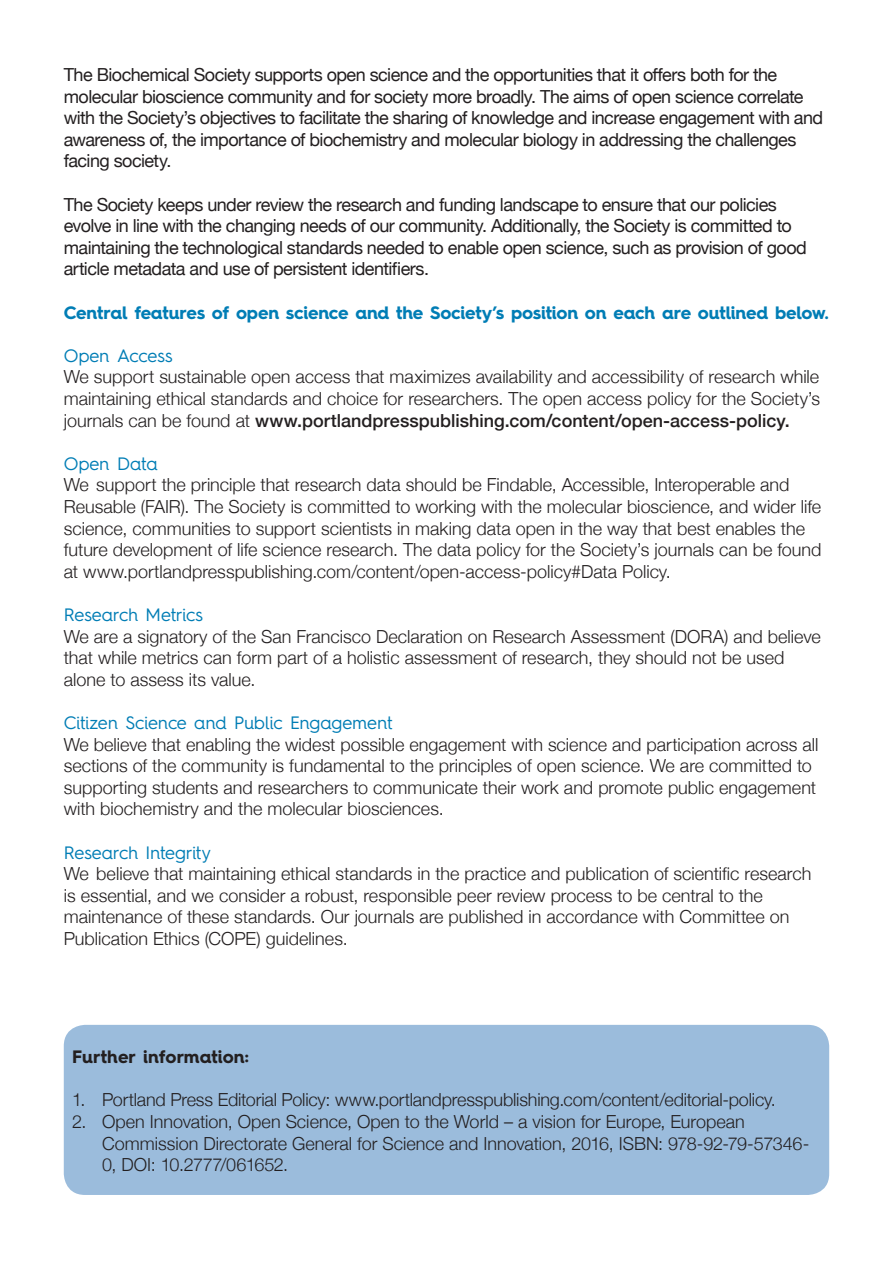
<style>
.page{position:relative;width:893px;height:1263px;background:#fff}
.page>*{position:absolute;margin:0;border:0;box-sizing:border-box;transform-origin:0 0}
.t1{font:300 18px/21.6px "Helvetica Neue";color:#231f20}
.t2{font:18px/21.6px "Helvetica Neue";letter-spacing:-.03em;color:#231f20}
.t3{font:18px "Hurme Geometric Sans 4";letter-spacing:-.005em;color:#007db5}
.t4{font:700 18px "Hurme Geometric Sans 4";letter-spacing:-.015em;color:#007db5}
.t5{font:700 18px "Hurme Geometric Sans 4";color:#231f20}
.s1{font-weight:500}
</style>
<div class="page">
<div style="left:64px;top:1025px;width:765px;height:170px;background:#9bbcdc;border-radius:21px"></div>
<p class="t2" style="left:64px;top:65px;width:761px">The Biochemical Society supports open science and the opportunities that it offers both for the molecular bioscience community and for society more broadly. The aims of open science correlate with the Society’s objectives to facilitate the sharing of knowledge and increase engagement with and awareness of, the importance of biochemistry and molecular biology in addressing the challenges facing society.</p>
<p class="t2" style="left:64px;top:194px;width:744px">The Society keeps under review the research and funding landscape to ensure that our policies evolve in line with the changing needs of our community. Additionally, the Society is committed to maintaining the technological standards needed to enable open science, such as provision of good article metadata and use of persistent identifiers.</p>
<p class="t4" style="left:64px;top:300px;width:766px">Central features of open science and the Society’s position on each are outlined below.</p>
<p class="t3" style="left:64px;top:343px;width:110px">Open Access</p>
<p class="t1" style="left:64px;top:365px;width:758px;text-align:justify">We support sustainable open access that maximizes availability and accessibility of research while maintaining ethical standards and choice for researchers. The open access policy for the Society’s journals can be found at <span class="s1">www.portlandpresspublishing.com/content/open-access-policy.</span></p>
<p class="t3" style="left:64px;top:451px;width:95px">Open Data</p>
<p class="t1" style="left:64px;top:473px;width:759px">We support the principle that research data should be Findable, Accessible, Interoperable and Reusable (FAIR). The Society is committed to working with the molecular bioscience, and wider life science, communities to support scientists in making data open in the way that best enables the future development of life science research. The data policy for the Society’s journals can be found at www.portlandpresspublishing.com/content/open-access-policy#Data Policy.</p>
<p class="t3" style="left:64px;top:602px;width:141px">Research Metrics</p>
<p class="t1" style="left:64px;top:624px;width:758px">We are a signatory of the San Francisco Declaration on Research Assessment (DORA) and believe that while metrics can form part of a holistic assessment of research, they should not be used alone to assess its value.</p>
<p class="t3" style="left:64px;top:710px;width:330px">Citizen Science and Public Engagement</p>
<p class="t1" style="left:64px;top:732px;width:756px">We believe that enabling the widest possible engagement with science and participation across all sections of the community is fundamental to the principles of open science. We are committed to supporting students and researchers to communicate their work and promote public engagement with biochemistry and the molecular biosciences.</p>
<p class="t3" style="left:64px;top:840px;width:148px">Research Integrity</p>
<p class="t1" style="left:64px;top:862px;width:749px">We believe that maintaining ethical standards in the practice and publication of scientific research is essential, and we consider a robust, responsible peer review process to be central to the maintenance of these standards. Our journals are published in accordance with Committee on Publication Ethics (COPE) guidelines.</p>
<p class="t5" style="left:72px;top:1044px;width:178px">Further information:</p>
<p class="t1" style="left:72px;top:1088px;width:705px">1. Portland Press Editorial Policy: www.portlandpresspublishing.com/content/editorial-policy.</p>
<p class="t1" style="left:102px;top:1109px;width:709px;text-indent:-30px">2. Open Innovation, Open Science, Open to the World – a vision for Europe, European<br>Commission Directorate General for Science and Innovation, 2016, ISBN: 978-92-79-57346-<br>0, DOI: 10.2777/061652.</p>
</div>
